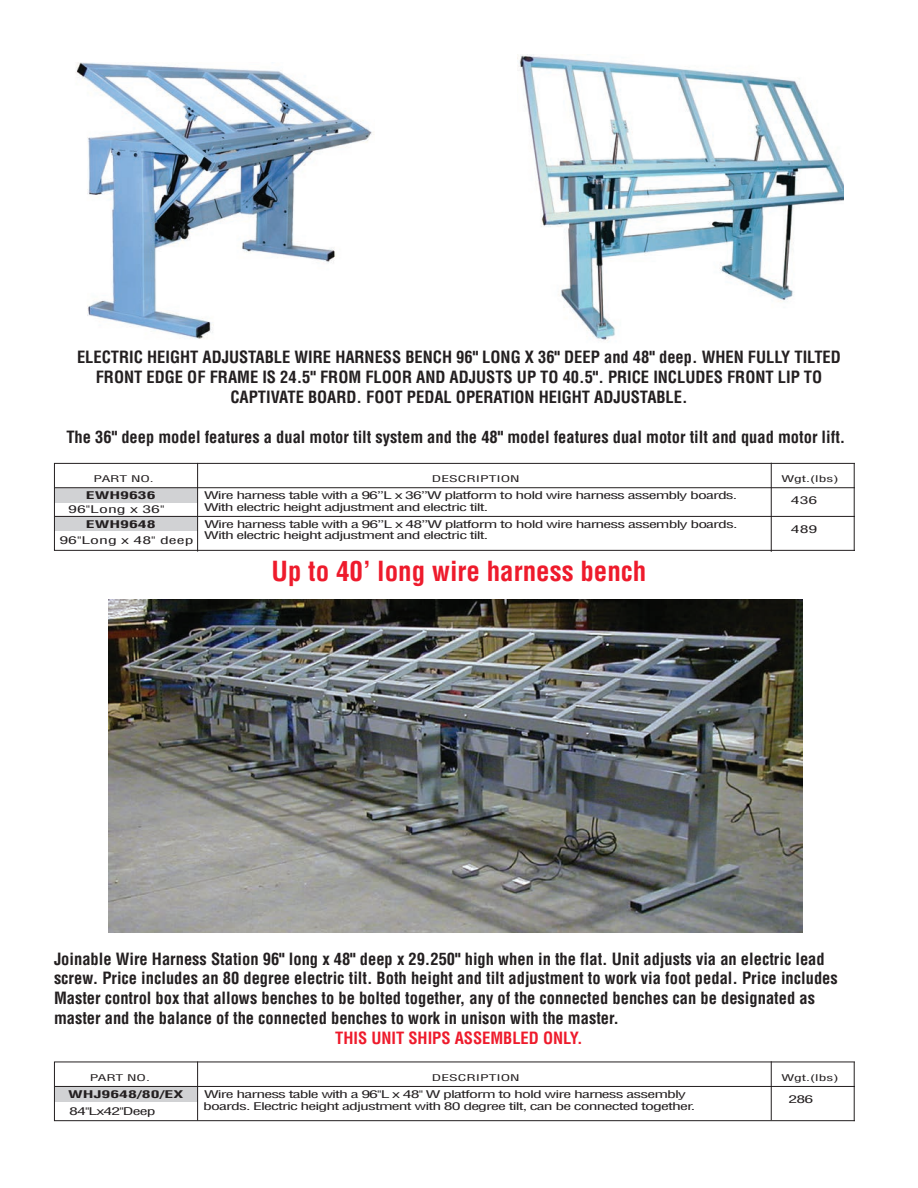
<style>
.page{position:relative;width:918px;height:1188px;background:#fff}
.page>*{position:absolute;margin:0;border:0;box-sizing:border-box;transform-origin:0 0}
.t1{font:700 condensed 27px "Helvetica";color:#ee1b2c}
.t2{font:700 condensed 16.5px/19.8px "Helvetica";color:#231f20;text-align:center}
.t3{font:700 condensed 16.5px "Helvetica";color:#ee1b2c}
.t4{font:condensed 10.35px "Helvetica";letter-spacing:-.05em;color:#231f20;scale:1.71 1}
.t5{font:700 condensed 10.35px "Helvetica";color:#231f20;scale:1.71 1}
.t6{font:condensed 9px "Helvetica";color:#231f20;scale:1.71 1}
</style>
<div class="page">
<svg style="left:54px;top:463px;width:800px;height:88px"></svg>
<hr style="left:55px;top:487px;width:863px;height:1px;background:#231f20">
<hr style="left:55px;top:516px;width:863px;height:1px;background:#231f20">
<hr style="left:197px;top:463px;width:1px;height:89px;background:#231f20">
<hr style="left:854px;top:463px;width:1px;height:187px;background:#231f20">
<hr style="left:771px;top:463px;width:1px;height:89px;background:#231f20">
<div style="left:855px;top:459px;width:63px;height:212px;background:#fff"></div>
<img style="left:75px;top:63px;width:299px;height:276px">
<img style="left:518px;top:54px;width:326px;height:287px">
<img style="left:108px;top:599px;width:694px;height:334px">
<svg style="left:54px;top:1062px;width:800px;height:59px"></svg>
<hr style="left:55px;top:1086px;width:863px;height:1px;background:#231f20">
<hr style="left:197px;top:1061px;width:1px;height:60px;background:#231f20">
<hr style="left:854px;top:1062px;width:1px;height:59px;background:#231f20">
<hr style="left:771px;top:1061px;width:1px;height:59px;background:#231f20">
<div style="left:855px;top:1058px;width:63px;height:66px;background:#fff"></div>
<div style="left:851px;top:551px;width:7px;height:102px;background:#fff"></div>
<p class="t2" style="left:77px;top:348px;width:765px">ELECTRIC HEIGHT ADJUSTABLE WIRE HARNESS BENCH 96" LONG X 36" DEEP and 48" deep. WHEN FULLY TILTED<br>FRONT EDGE OF FRAME IS 24.5" FROM FLOOR AND ADJUSTS UP TO 40.5". PRICE INCLUDES FRONT LIP TO<br>CAPTIVATE BOARD. FOOT PEDAL OPERATION HEIGHT ADJUSTABLE.</p>
<p class="t2" style="left:66px;top:427px;width:781px">The 36" deep model features a dual motor tilt system and the 48" model features dual motor tilt and quad motor lift.</p>
<p class="t6" style="left:94px;top:474px;width:37px">PART NO.</p>
<p class="t6" style="left:432px;top:474px;width:53px">DESCRIPTION</p>
<p class="t6" style="left:781px;top:474px;width:35px">Wgt.(lbs)</p>
<p class="t5" style="left:86px;top:490px;width:42px">EWH9636</p>
<p class="t4" style="left:204px;top:490px;width:313px">Wire harness table with a 96”L x 36”W platform to hold wire harness assembly boards.</p>
<p class="t4" style="left:791px;top:495px;width:17px">436</p>
<p class="t4" style="left:68px;top:504px;width:58px">96"Long x 36"</p>
<p class="t4" style="left:204px;top:501px;width:168px">With electric height adjustment and electric tilt.</p>
<p class="t5" style="left:86px;top:518px;width:42px">EWH9648</p>
<p class="t4" style="left:204px;top:518px;width:313px">Wire harness table with a 96”L x 48”W platform to hold wire harness assembly boards.</p>
<p class="t4" style="left:791px;top:523px;width:17px">489</p>
<p class="t4" style="left:59px;top:529px;width:252px">96"Long x 48" deep With electric height adjustment and electric tilt.</p>
<h1 class="t1" style="left:272px;top:555px;width:376px">Up to 40’ long wire harness bench</h1>
<p class="t2" style="left:54px;top:949px;width:785px;text-align:left">Joinable Wire Harness Station 96" long x 48" deep x 29.250" high when in the flat. Unit adjusts via an electric lead screw. Price includes an 80 degree electric tilt. Both height and tilt adjustment to work via foot pedal. Price includes Master control box that allows benches to be bolted together, any of the connected benches can be designated as master and the balance of the connected benches to work in unison with the master.</p>
<p class="t3" style="left:335px;top:1028px;width:249px">THIS UNIT SHIPS ASSEMBLED ONLY.</p>
<p class="t6" style="left:90px;top:1072px;width:37px">PART NO.</p>
<p class="t6" style="left:432px;top:1072px;width:53px">DESCRIPTION</p>
<p class="t6" style="left:781px;top:1072px;width:35px">Wgt.(lbs)</p>
<p class="t5" style="left:68px;top:1088px;width:69px">WHJ9648/80/EX</p>
<p class="t4" style="left:204px;top:1088px;width:283px">Wire harness table with a 96"L x 48" W platform to hold wire harness assembly</p>
<p class="t4" style="left:789px;top:1094px;width:16px">286</p>
<p class="t4" style="left:69px;top:1105px;width:52px">84"Lx42"Deep</p>
<p class="t4" style="left:203px;top:1100px;width:289px">boards. Electric height adjustment with 80 degree tilt, can be connected together.</p>
</div>
